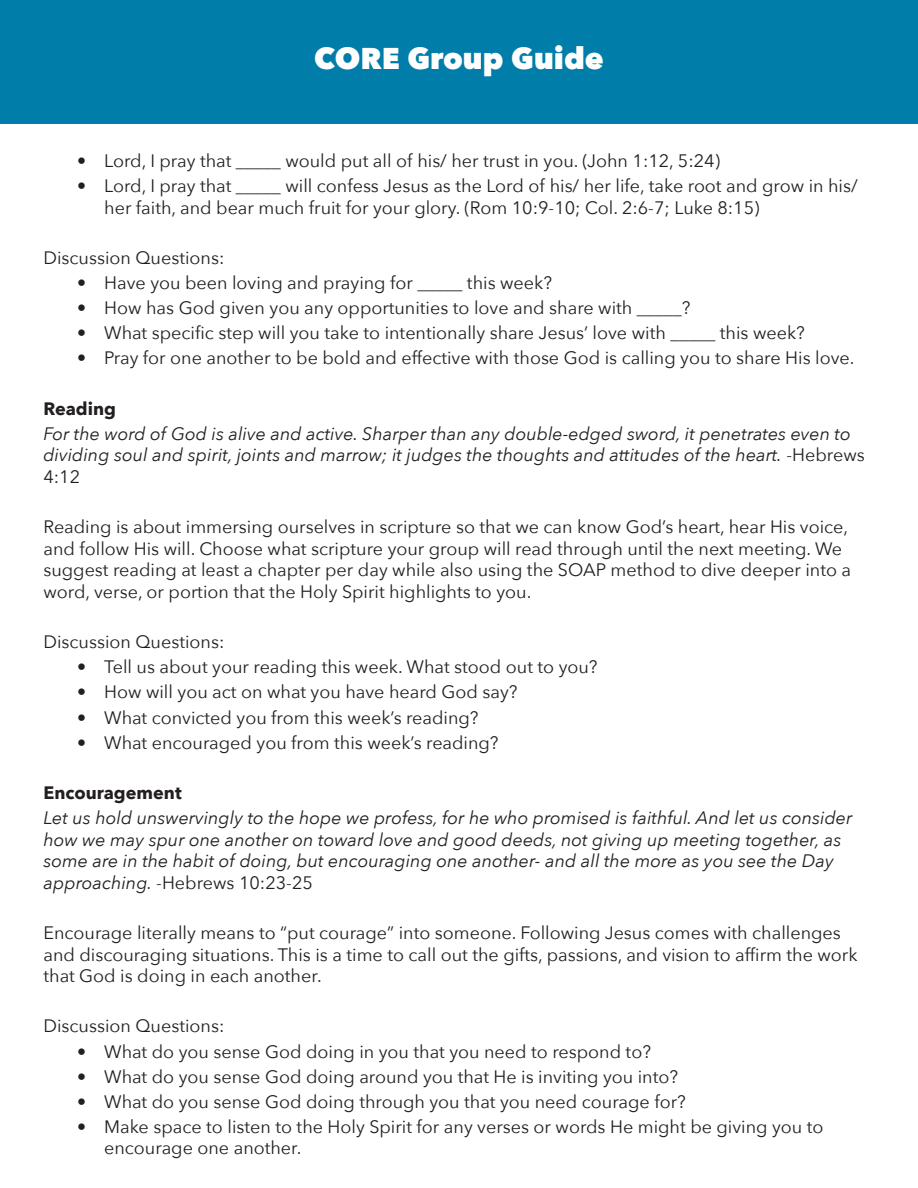
<style>
.page{position:relative;width:918px;height:1188px;background:#fff}
.page>*{position:absolute;margin:0;border:0;box-sizing:border-box;transform-origin:0 0}
.t1{font:800 30px "Avenir Next";color:#fff}
.t2{font:18px/21.6px "Avenir Next";color:#231f20}
.t3{font:italic 18px/21.6px "Avenir Next";color:#231f20}
.t4{font:700 18px "Avenir Next";color:#231f20}
.s1{font-style:normal}
</style>
<div class="page">
<div style="left:0;top:0;width:918px;height:123px;background:#007da9"></div>
<p class="t1" style="left:314px;top:40px;width:291px">CORE Group Guide</p>
<p class="t2" style="left:77px;top:149px;width:644px">• Lord, I pray that _____ would put all of his/ her trust in you. (John 1:12, 5:24)</p>
<p class="t2" style="left:104px;top:174px;width:755px;text-indent:-27px">• Lord, I pray that _____ will confess Jesus as the Lord of his/ her life, take root and grow in his/ her faith, and bear much fruit for your glory. (Rom 10:9-10; Col. 2:6-7; Luke 8:15)</p>
<p class="t2" style="left:43px;top:246px;width:182px">Discussion Questions:</p>
<p class="t2" style="left:77px;top:271px;width:476px">• Have you been loving and praying for _____ this week?</p>
<p class="t2" style="left:77px;top:296px;width:615px">• How has God given you any opportunities to love and share with _____?</p>
<p class="t2" style="left:77px;top:321px;width:729px">• What specific step will you take to intentionally share Jesus’ love with _____ this week?</p>
<p class="t2" style="left:77px;top:347px;width:779px">• Pray for one another to be bold and effective with those God is calling you to share His love.</p>
<p class="t4" style="left:43px;top:393px;width:74px">Reading</p>
<p class="t3" style="left:43px;top:422px;width:823px">For the word of God is alive and active. Sharper than any double-edged sword, it penetrates even to dividing soul and spirit, joints and marrow; it judges the thoughts and attitudes of the heart. <span class="s1">-Hebrews<br>4:12</span></p>
<p class="t2" style="left:43px;top:515px;width:809px">Reading is about immersing ourselves in scripture so that we can know God’s heart, hear His voice, and follow His will. Choose what scripture your group will read through until the next meeting. We suggest reading at least a chapter per day while also using the SOAP method to dive deeper into a word, verse, or portion that the Holy Spirit highlights to you.</p>
<p class="t2" style="left:43px;top:630px;width:182px">Discussion Questions:</p>
<p class="t2" style="left:77px;top:655px;width:522px">• Tell us about your reading this week. What stood out to you?</p>
<p class="t2" style="left:77px;top:681px;width:442px">• How will you act on what you have heard God say?</p>
<p class="t2" style="left:77px;top:706px;width:403px">• What convicted you from this week’s reading?</p>
<p class="t2" style="left:77px;top:731px;width:423px">• What encouraged you from this week’s reading?</p>
<p class="t4" style="left:43px;top:777px;width:140px">Encouragement</p>
<p class="t3" style="left:43px;top:806px;width:810px">Let us hold unswervingly to the hope we profess, for he who promised is faithful. And let us consider how we may spur one another on toward love and good deeds, not giving up meeting together, as some are in the habit of doing, but encouraging one another- and all the more as you see the Day approaching. <span class="s1">-Hebrews 10:23-25</span></p>
<p class="t2" style="left:43px;top:921px;width:816px">Encourage literally means to “put courage” into someone. Following Jesus comes with challenges and discouraging situations. This is a time to call out the gifts, passions, and vision to affirm the work that God is doing in each another.</p>
<p class="t2" style="left:43px;top:1015px;width:182px">Discussion Questions:</p>
<p class="t2" style="left:77px;top:1040px;width:575px">• What do you sense God doing in you that you need to respond to?</p>
<p class="t2" style="left:77px;top:1065px;width:602px">• What do you sense God doing around you that He is inviting you into?</p>
<p class="t2" style="left:77px;top:1090px;width:610px">• What do you sense God doing through you that you need courage for?</p>
<p class="t2" style="left:104px;top:1115px;width:721px;text-indent:-27px">• Make space to listen to the Holy Spirit for any verses or words He might be giving you to encourage one another.</p>
</div>
